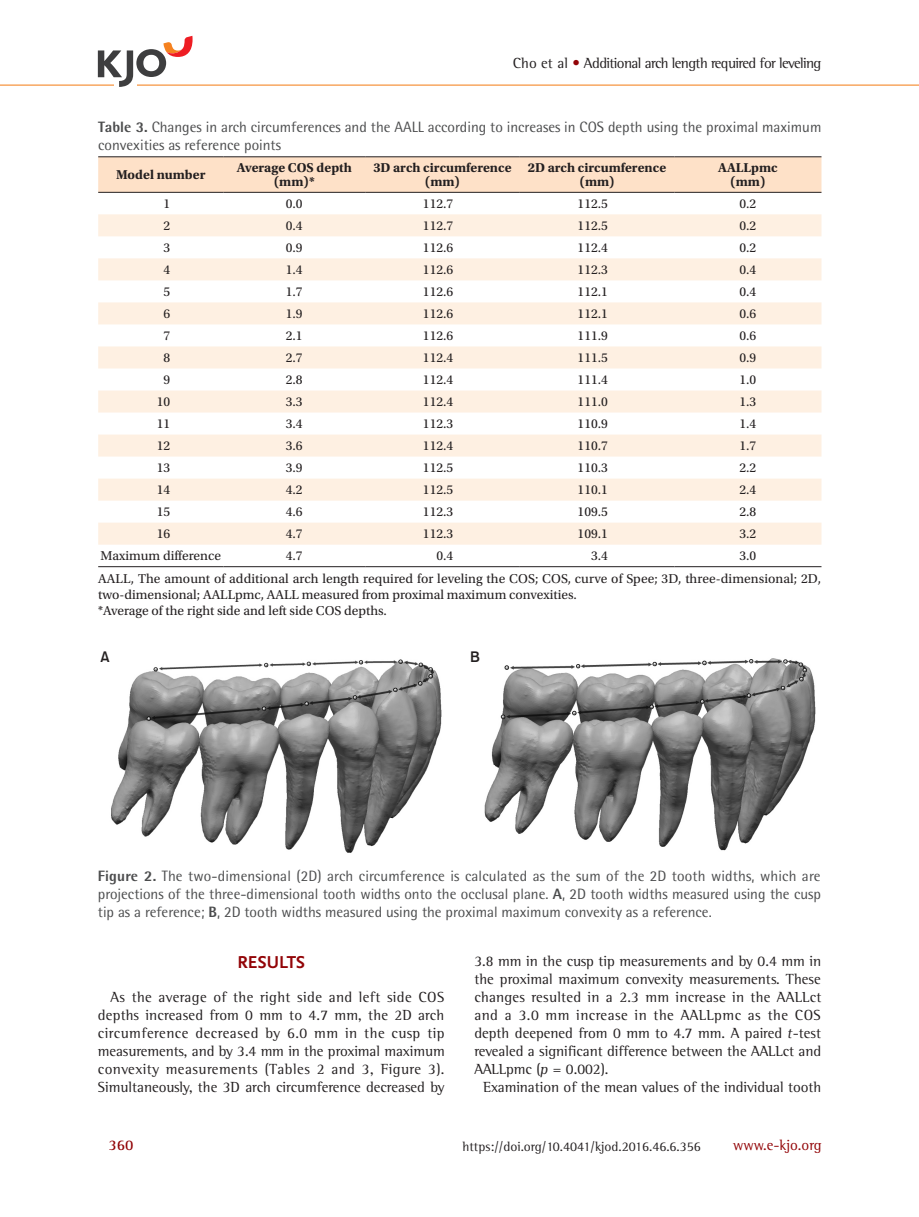
<style>
.page{position:relative;width:919px;height:1217px;background:#fff}
.page>*{position:absolute;margin:0;border:0;box-sizing:border-box;transform-origin:0 0}
.t1{font:700 18px "Nexus Sans";color:#920407}
.t2{font:15px/18px "Rotis Semi Serif Std";color:#231f20;text-align:justify}
.t3{font:15px/18px "Rotis Semi Sans Std";color:#4b4c4d}
.t4{font:15px "Rotis Semi Serif Std";letter-spacing:-.04em;color:#231f20}
.t5{font:15px "Rotis Semi Serif Std";letter-spacing:.03em;color:#231f20}
.t6{font:15px "Rotis Semi Serif Std";color:#920407}
.t7{font:700 15px "Rotis Semi Serif Std";color:#920407}
.t8{font:15px "Gothic 725 BT Bold A";color:#231f20}
.t9{font:13.5px/22.4px "Utopia Std";color:#231f20}
.t10{font:700 13.5px/13.5px "Utopia Std";color:#231f20;text-align:center}
.t11{font:13.5px "Rotis Semi Serif Std";color:#231f20}
.s1{color:#920407}
.s2{font-weight:800}
.s3{font-style:italic}
</style>
<div class="page">
<hr style="left:0;top:85px;width:918px;height:1px;background:#f58220">
<svg style="left:98px;top:36px;width:94px;height:51px"></svg>
<div style="left:98px;top:157px;width:723px;height:35px;background:#fee1c8"></div>
<svg style="left:98px;top:214px;width:723px;height:330px;fill:#fef0e2"></svg>
<hr style="left:98px;top:156px;width:125px;height:1px;background:#231f20">
<hr style="left:223px;top:156px;width:142px;height:1px;background:#231f20">
<hr style="left:365px;top:156px;width:155px;height:1px;background:#231f20">
<hr style="left:520px;top:156px;width:154px;height:1px;background:#231f20">
<hr style="left:674px;top:156px;width:147px;height:1px;background:#231f20">
<hr style="left:98px;top:192px;width:125px;height:1px;background:#231f20">
<hr style="left:223px;top:192px;width:142px;height:1px;background:#231f20">
<hr style="left:365px;top:192px;width:155px;height:1px;background:#231f20">
<hr style="left:520px;top:192px;width:154px;height:1px;background:#231f20">
<hr style="left:674px;top:192px;width:147px;height:1px;background:#231f20">
<hr style="left:98px;top:566px;width:125px;height:1px;background:#231f20">
<hr style="left:223px;top:566px;width:142px;height:1px;background:#231f20">
<hr style="left:365px;top:566px;width:155px;height:1px;background:#231f20">
<hr style="left:520px;top:566px;width:154px;height:1px;background:#231f20">
<hr style="left:674px;top:566px;width:147px;height:1px;background:#231f20">
<img style="left:111px;top:658px;width:705px;height:195px">
<p class="t4" style="left:513px;top:54px;width:310px">Cho et al <span class="s1">•</span> Additional arch length required for leveling</p>
<p class="t3" style="left:98px;top:118px;width:724px"><span class="s2">Table 3.</span> Changes in arch circumferences and the AALL according to increases in COS depth using the proximal maximum convexities as reference points</p>
<p class="t10" style="left:116px;top:168px;width:91px">Model number</p>
<p class="t10" style="left:237px;top:161px;width:116px">Average COS depth (mm)*</p>
<p class="t10" style="left:373px;top:161px;width:140px">3D arch circumference (mm)</p>
<p class="t10" style="left:528px;top:161px;width:140px">2D arch circumference (mm)</p>
<p class="t10" style="left:718px;top:161px;width:61px">AALLpmc (mm)</p>
<p class="t9" style="left:163px;top:192px;width:8px">1</p>
<p class="t9" style="left:286px;top:192px;width:18px">0.0</p>
<p class="t9" style="left:423px;top:192px;width:32px">112.7</p>
<p class="t9" style="left:577px;top:192px;width:32px">112.5</p>
<p class="t9" style="left:739px;top:192px;width:18px">0.2</p>
<p class="t9" style="left:163px;top:214px;width:8px">2</p>
<p class="t9" style="left:286px;top:214px;width:18px">0.4</p>
<p class="t9" style="left:423px;top:214px;width:32px">112.7</p>
<p class="t9" style="left:577px;top:214px;width:32px">112.5</p>
<p class="t9" style="left:739px;top:214px;width:18px">0.2</p>
<p class="t9" style="left:163px;top:236px;width:8px">3</p>
<p class="t9" style="left:286px;top:236px;width:18px">0.9</p>
<p class="t9" style="left:423px;top:236px;width:32px">112.6</p>
<p class="t9" style="left:577px;top:236px;width:32px">112.4</p>
<p class="t9" style="left:739px;top:236px;width:18px">0.2</p>
<p class="t9" style="left:163px;top:258px;width:8px">4</p>
<p class="t9" style="left:286px;top:258px;width:18px">1.4</p>
<p class="t9" style="left:423px;top:258px;width:32px">112.6</p>
<p class="t9" style="left:577px;top:258px;width:32px">112.3</p>
<p class="t9" style="left:739px;top:258px;width:18px">0.4</p>
<p class="t9" style="left:163px;top:280px;width:8px">5</p>
<p class="t9" style="left:286px;top:280px;width:18px">1.7</p>
<p class="t9" style="left:423px;top:280px;width:32px">112.6</p>
<p class="t9" style="left:577px;top:280px;width:32px">112.1</p>
<p class="t9" style="left:739px;top:280px;width:18px">0.4</p>
<p class="t9" style="left:163px;top:302px;width:8px">6</p>
<p class="t9" style="left:286px;top:302px;width:18px">1.9</p>
<p class="t9" style="left:423px;top:302px;width:32px">112.6</p>
<p class="t9" style="left:577px;top:302px;width:32px">112.1</p>
<p class="t9" style="left:739px;top:302px;width:18px">0.6</p>
<p class="t9" style="left:163px;top:324px;width:8px">7</p>
<p class="t9" style="left:286px;top:324px;width:18px">2.1</p>
<p class="t9" style="left:423px;top:324px;width:32px">112.6</p>
<p class="t9" style="left:577px;top:324px;width:32px">111.9</p>
<p class="t9" style="left:739px;top:324px;width:18px">0.6</p>
<p class="t9" style="left:163px;top:346px;width:8px">8</p>
<p class="t9" style="left:286px;top:346px;width:18px">2.7</p>
<p class="t9" style="left:423px;top:346px;width:32px">112.4</p>
<p class="t9" style="left:577px;top:346px;width:32px">111.5</p>
<p class="t9" style="left:739px;top:346px;width:18px">0.9</p>
<p class="t9" style="left:163px;top:368px;width:8px">9</p>
<p class="t9" style="left:286px;top:368px;width:18px">2.8</p>
<p class="t9" style="left:423px;top:368px;width:32px">112.4</p>
<p class="t9" style="left:577px;top:368px;width:32px">111.4</p>
<p class="t9" style="left:739px;top:368px;width:18px">1.0</p>
<p class="t9" style="left:157px;top:390px;width:15px">10</p>
<p class="t9" style="left:286px;top:390px;width:18px">3.3</p>
<p class="t9" style="left:423px;top:390px;width:32px">112.4</p>
<p class="t9" style="left:577px;top:390px;width:32px">111.0</p>
<p class="t9" style="left:739px;top:390px;width:18px">1.3</p>
<p class="t9" style="left:157px;top:412px;width:15px">11</p>
<p class="t9" style="left:286px;top:412px;width:18px">3.4</p>
<p class="t9" style="left:423px;top:412px;width:32px">112.3</p>
<p class="t9" style="left:577px;top:412px;width:32px">110.9</p>
<p class="t9" style="left:739px;top:412px;width:18px">1.4</p>
<p class="t9" style="left:157px;top:434px;width:15px">12</p>
<p class="t9" style="left:286px;top:434px;width:18px">3.6</p>
<p class="t9" style="left:423px;top:434px;width:32px">112.4</p>
<p class="t9" style="left:577px;top:434px;width:32px">110.7</p>
<p class="t9" style="left:739px;top:434px;width:18px">1.7</p>
<p class="t9" style="left:157px;top:456px;width:15px">13</p>
<p class="t9" style="left:286px;top:456px;width:18px">3.9</p>
<p class="t9" style="left:423px;top:456px;width:32px">112.5</p>
<p class="t9" style="left:577px;top:456px;width:32px">110.3</p>
<p class="t9" style="left:739px;top:456px;width:18px">2.2</p>
<p class="t9" style="left:157px;top:478px;width:15px">14</p>
<p class="t9" style="left:286px;top:478px;width:18px">4.2</p>
<p class="t9" style="left:423px;top:478px;width:32px">112.5</p>
<p class="t9" style="left:577px;top:478px;width:32px">110.1</p>
<p class="t9" style="left:739px;top:478px;width:18px">2.4</p>
<p class="t9" style="left:157px;top:500px;width:15px">15</p>
<p class="t9" style="left:286px;top:500px;width:18px">4.6</p>
<p class="t9" style="left:423px;top:500px;width:32px">112.3</p>
<p class="t9" style="left:577px;top:500px;width:32px">109.5</p>
<p class="t9" style="left:739px;top:500px;width:18px">2.8</p>
<p class="t9" style="left:157px;top:522px;width:15px">16</p>
<p class="t9" style="left:286px;top:522px;width:18px">4.7</p>
<p class="t9" style="left:423px;top:522px;width:32px">112.3</p>
<p class="t9" style="left:577px;top:522px;width:32px">109.1</p>
<p class="t9" style="left:739px;top:522px;width:18px">3.2</p>
<p class="t9" style="left:101px;top:544px;width:122px">Maximum difference</p>
<p class="t9" style="left:286px;top:544px;width:18px">4.7</p>
<p class="t9" style="left:436px;top:544px;width:18px">0.4</p>
<p class="t9" style="left:591px;top:544px;width:18px">3.4</p>
<p class="t9" style="left:98px;top:544px;width:724px;text-indent:641px">3.0<br>AALL, The amount of additional arch length required for leveling the COS; COS, curve of Spee; 3D, three-dimensional; 2D,</p>
<p class="t9" style="left:98px;top:586px;width:480px;line-height:16.2px">two-dimensional; AALLpmc, AALL measured from proximal maximum convexities. *Average of the right side and left side COS depths.</p>
<p class="t8" style="left:100px;top:647px;width:11px">A</p>
<p class="t8" style="left:470px;top:647px;width:11px">B</p>
<p class="t3" style="left:98px;top:866px;width:724px;text-align:justify"><span class="s2">Figure 2.</span> The two-dimensional (2D) arch circumference is calculated as the sum of the 2D tooth widths, which are projections of the three-dimensional tooth widths onto the occlusal plane. <span class="s2">A</span>, 2D tooth widths measured using the cusp tip as a reference; <span class="s2">B</span>, 2D tooth widths measured using the proximal maximum convexity as a reference.</p>
<p class="t1" style="left:237px;top:950px;width:69px">RESULTS</p>
<p class="t2" style="left:98px;top:987px;width:348px;text-indent:13px">As the average of the right side and left side COS depths increased from 0 mm to 4.7 mm, the 2D arch circumference decreased by 6.0 mm in the cusp tip measurements, and by 3.4 mm in the proximal maximum convexity measurements (Tables 2 and 3, Figure 3).<br>Simultaneously, the 3D arch circumference decreased by</p>
<p class="t2" style="left:474px;top:951px;width:348px">3.8 mm in the cusp tip measurements and by 0.4 mm in</p>
<p class="t2" style="left:474px;top:969px;width:348px">the proximal maximum convexity measurements. These</p>
<p class="t2" style="left:474px;top:987px;width:348px">changes resulted in a 2.3 mm increase in the AALLct</p>
<p class="t5" style="left:474px;top:1005px;width:348px">and a 3.0 mm increase in the AALLpmc as the COS</p>
<p class="t2" style="left:474px;top:1023px;width:348px">depth deepened from 0 mm to 4.7 mm. A paired <span class="s3">t</span>-test</p>
<p class="t2" style="left:474px;top:1041px;width:348px">revealed a significant difference between the AALLct and</p>
<p class="t2" style="left:474px;top:1059px;width:136px">AALLpmc (<span class="s3">p</span> = 0.002).</p>
<p class="t2" style="left:483px;top:1077px;width:339px">Examination of the mean values of the individual tooth</p>
<p class="t7" style="left:108px;top:1135px;width:27px">360</p>
<p class="t11" style="left:462px;top:1138px;width:240px">https://doi.org/10.4041/kjod.2016.46.6.356</p>
<p class="t6" style="left:733px;top:1135px;width:90px">www.e-kjo.org</p>
</div>
